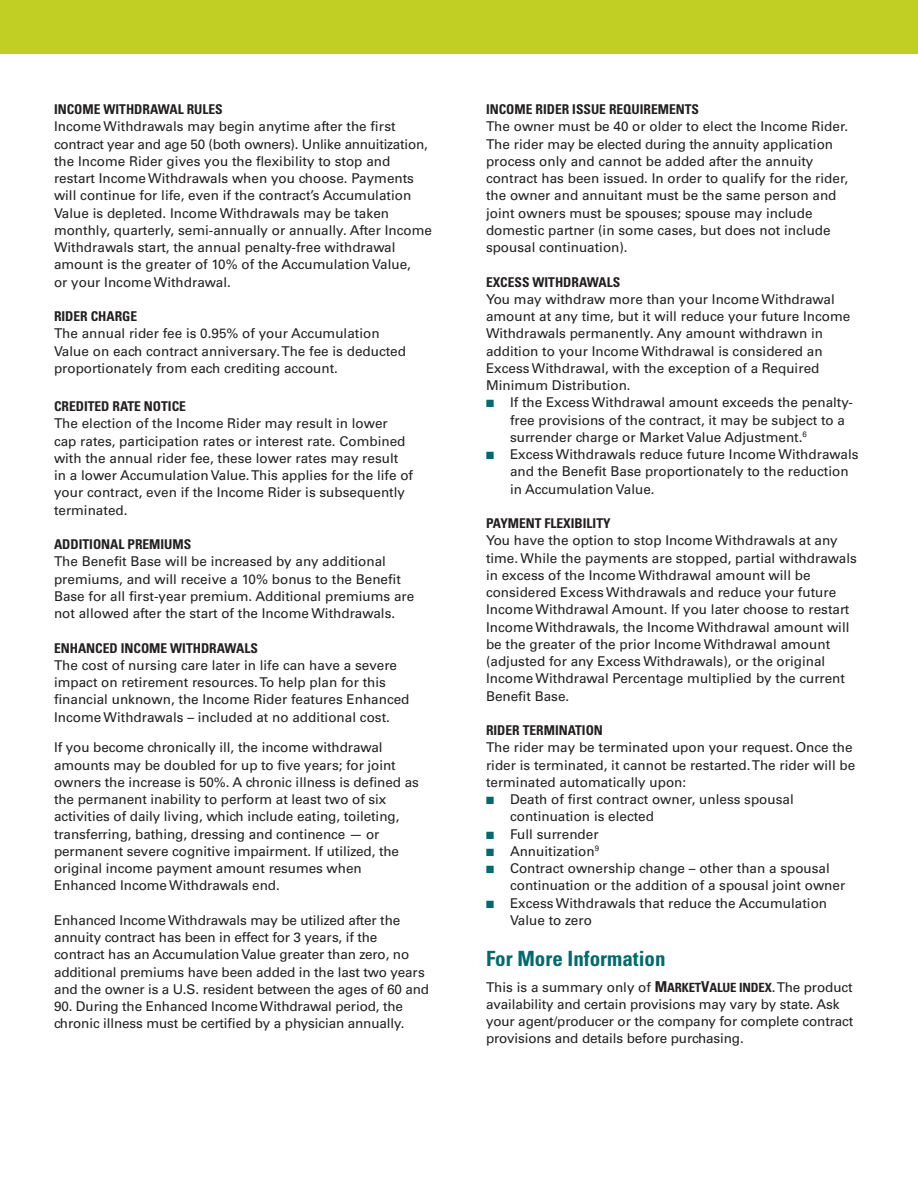
<style>
.page{position:relative;width:918px;height:1188px;background:#fff}
.page>*{position:absolute;margin:0;border:0;box-sizing:border-box;transform-origin:0 0}
.t1{font:700 condensed 21px "Univers";color:#006a71}
.t2{font:13.5px/17.2px "Univers";color:#231f20}
.t3{font:700 condensed 13.5px "Univers";color:#231f20}
.s1{color:#006a71}
.s2{font-weight:700;font-stretch:condensed;font-size:15px}
.s3{font-weight:700;font-stretch:condensed;font-size:12.75px}
</style>
<div class="page">
<div style="left:0;top:0;width:918px;height:54px;background:#c1ce23"></div>
<p class="t3" style="left:54px;top:101px;width:170px">INCOME WITHDRAWAL RULES</p>
<p class="t2" style="left:54px;top:118px;width:379px">Income Withdrawals may begin anytime after the first contract year and age 50 (both owners). Unlike annuitization, the Income Rider gives you the flexibility to stop and restart Income Withdrawals when you choose. Payments will continue for life, even if the contract’s Accumulation Value is depleted. Income Withdrawals may be taken monthly, quarterly, semi-annually or annually. After Income Withdrawals start, the annual penalty-free withdrawal amount is the greater of 10% of the Accumulation Value,</p>
<p class="t2" style="left:54px;top:273px;width:178px">or your Income Withdrawal.</p>
<p class="t3" style="left:54px;top:308px;width:85px">RIDER CHARGE</p>
<p class="t2" style="left:54px;top:325px;width:354px">The annual rider fee is 0.95% of your Accumulation<br>Value on each contract anniversary. The fee is deducted proportionately from each crediting account.</p>
<p class="t3" style="left:54px;top:398px;width:133px">CREDITED RATE NOTICE</p>
<p class="t2" style="left:54px;top:415px;width:361px">The election of the Income Rider may result in lower cap rates, participation rates or interest rate. Combined with the annual rider fee, these lower rates may result in a lower Accumulation Value. This applies for the life of your contract, even if the Income Rider is subsequently terminated.</p>
<p class="t3" style="left:54px;top:536px;width:139px">ADDITIONAL PREMIUMS</p>
<p class="t2" style="left:54px;top:553px;width:334px">The Benefit Base will be increased by any additional</p>
<p class="t2" style="left:54px;top:570px;width:362px">premiums, and will receive a 10% bonus to the Benefit<br>Base for all first-year premium. Additional premiums are not allowed after the start of the Income Withdrawals.</p>
<p class="t3" style="left:54px;top:640px;width:206px">ENHANCED INCOME WITHDRAWALS</p>
<p class="t2" style="left:54px;top:657px;width:357px">The cost of nursing care later in life can have a severe impact on retirement resources. To help plan for this financial unknown, the Income Rider features Enhanced Income Withdrawals – included at no additional cost.</p>
<p class="t2" style="left:54px;top:739px;width:366px">If you become chronically ill, the income withdrawal amounts may be doubled for up to five years; for joint owners the increase is 50%. A chronic illness is defined as the permanent inability to perform at least two of six activities of daily living, which include eating, toileting, transferring, bathing, dressing and continence — or permanent severe cognitive impairment. If utilized, the original income payment amount resumes when Enhanced Income Withdrawals end.</p>
<p class="t2" style="left:54px;top:912px;width:377px">Enhanced Income Withdrawals may be utilized after the annuity contract has been in effect for 3 years, if the contract has an Accumulation Value greater than zero, no additional premiums have been added in the last two years and the owner is a U.S. resident between the ages of 60 and</p>
<p class="t2" style="left:54px;top:998px;width:352px">90. During the Enhanced Income Withdrawal period, the chronic illness must be certified by a physician annually.</p>
<p class="t3" style="left:486px;top:101px;width:215px">INCOME RIDER ISSUE REQUIREMENTS</p>
<p class="t2" style="left:486px;top:118px;width:364px">The owner must be 40 or older to elect the Income Rider.<br>The rider may be elected during the annuity application</p>
<p class="t2" style="left:486px;top:153px;width:329px">process only and cannot be added after the annuity</p>
<p class="t2" style="left:486px;top:170px;width:364px">contract has been issued. In order to qualify for the rider, the owner and annuitant must be the same person and joint owners must be spouses; spouse may include domestic partner (in some cases, but does not include spousal continuation).</p>
<p class="t3" style="left:486px;top:274px;width:136px">EXCESS WITHDRAWALS</p>
<p class="t2" style="left:486px;top:291px;width:366px">You may withdraw more than your Income Withdrawal amount at any time, but it will reduce your future Income Withdrawals permanently. Any amount withdrawn in addition to your Income Withdrawal is considered an Excess Withdrawal, with the exception of a Required Minimum Distribution.</p>
<p class="t2" style="left:510px;top:394px;width:345px;text-indent:-24px"><span class="s1">■</span> If the Excess Withdrawal amount exceeds the penalty&shy;free provisions of the contract, it may be subject to a surrender charge or Market Value Adjustment.<sup>6</sup></p>
<p class="t2" style="left:510px;top:446px;width:350px;text-indent:-24px"><span class="s1">■</span> Excess Withdrawals reduce future Income Withdrawals and the Benefit Base proportionately to the reduction in Accumulation Value.</p>
<p class="t3" style="left:486px;top:515px;width:126px">PAYMENT FLEXIBILITY</p>
<p class="t2" style="left:486px;top:532px;width:372px">You have the option to stop Income Withdrawals at any time. While the payments are stopped, partial withdrawals in excess of the Income Withdrawal amount will be considered Excess Withdrawals and reduce your future Income Withdrawal Amount. If you later choose to restart Income Withdrawals, the Income Withdrawal amount will be the greater of the prior Income Withdrawal amount (adjusted for any Excess Withdrawals), or the original Income Withdrawal Percentage multiplied by the current Benefit Base.</p>
<p class="t3" style="left:486px;top:722px;width:118px">RIDER TERMINATION</p>
<p class="t2" style="left:486px;top:739px;width:371px">The rider may be terminated upon your request. Once the rider is terminated, it cannot be restarted. The rider will be terminated automatically upon:</p>
<p class="t2" style="left:510px;top:791px;width:285px;text-indent:-24px"><span class="s1">■</span> Death of first contract owner, unless spousal continuation is elected</p>
<p class="t2" style="left:486px;top:825px;width:114px"><span class="s1">■</span> Full surrender</p>
<p class="t2" style="left:486px;top:843px;width:115px"><span class="s1">■</span> Annuitization<sup>9</sup></p>
<p class="t2" style="left:510px;top:860px;width:337px;text-indent:-24px"><span class="s1">■</span> Contract ownership change – other than a spousal continuation or the addition of a spousal joint owner</p>
<p class="t2" style="left:510px;top:894px;width:319px;text-indent:-24px"><span class="s1">■</span> Excess Withdrawals that reduce the Accumulation<br>Value to zero</p>
<p class="t1" style="left:486px;top:946px;width:181px">For More Information</p>
<p class="t2" style="left:486px;top:978px;width:369px">This is a summary only of <span class="s2">M</span><span class="s3">ARKET</span><span class="s2">V</span><span class="s3">ALUE INDEX</span>. The product availability and certain provisions may vary by state. Ask your agent/producer or the company for complete contract provisions and details before purchasing.</p>
</div>
